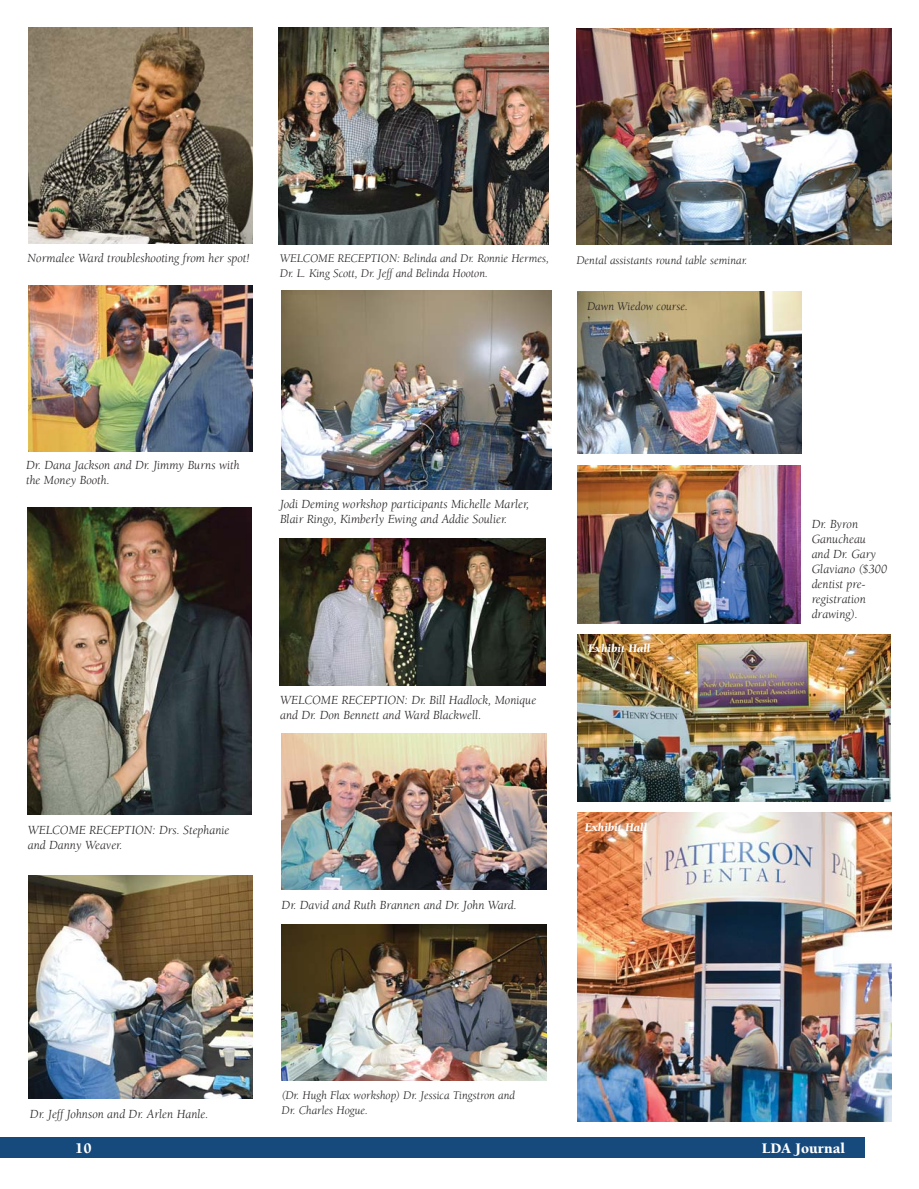
<style>
.page{position:relative;width:919px;height:1189px;background:#fff}
.page>*{position:absolute;margin:0;border:0;box-sizing:border-box;transform-origin:0 0}
.t1{font:900 15px "Berkeley";color:#fff}
.t2{font:italic 12.75px/15px "Berkeley";color:#231f20}
.t3{font:italic 12px/15px "Berkeley";color:#231f20}
.t4{font:italic 900 12px "Berkeley";color:#fff}
</style>
<div class="page">
<div style="left:0;top:1137px;width:865px;height:20px;background:#174a7c"></div>
<img style="left:29px;top:27px;width:223px;height:216px">
<img style="left:279px;top:539px;width:266px;height:146px">
<img style="left:281px;top:733px;width:266px;height:156px">
<img style="left:281px;top:924px;width:266px;height:156px">
<img style="left:281px;top:291px;width:270px;height:198px">
<img style="left:28px;top:285px;width:224px;height:167px">
<img style="left:577px;top:465px;width:224px;height:158px">
<img style="left:577px;top:634px;width:313px;height:168px">
<img style="left:577px;top:812px;width:314px;height:309px">
<img style="left:28px;top:507px;width:223px;height:308px">
<img style="left:29px;top:875px;width:223px;height:223px">
<img style="left:278px;top:28px;width:270px;height:216px">
<img style="left:576px;top:28px;width:316px;height:216px">
<img style="left:578px;top:291px;width:223px;height:163px">
<p class="t2" style="left:28px;top:252px;width:223px">Normalee Ward troubleshooting from her spot!</p>
<p class="t3" style="left:280px;top:252px;width:271px">WELCOME RECEPTION: Belinda and Dr. Ronnie Hermes,<br>Dr. L. King Scott, Dr. Jeff and Belinda Hooton.</p>
<p class="t3" style="left:576px;top:254px;width:172px">Dental assistants round table seminar.</p>
<p class="t3" style="left:587px;top:299px;width:102px">Dawn Wiedow course.</p>
<p class="t2" style="left:26px;top:459px;width:215px">Dr. Dana Jackson and Dr. Jimmy Burns with the Money Booth.</p>
<p class="t2" style="left:280px;top:498px;width:251px">Jodi Deming workshop participants Michelle Marler,<br>Blair Ringo, Kimberly Ewing and Addie Soulier.</p>
<p class="t2" style="left:280px;top:693px;width:258px">WELCOME RECEPTION: Dr. Bill Hadlock, Monique and Dr. Don Bennett and Ward Blackwell.</p>
<p class="t4" style="left:588px;top:643px;width:64px">Exhibit Hall</p>
<p class="t2" style="left:28px;top:823px;width:203px">WELCOME RECEPTION: Drs. Stephanie</p>
<p class="t4" style="left:585px;top:823px;width:64px">Exhibit Hall</p>
<p class="t2" style="left:28px;top:838px;width:96px">and Danny Weaver.</p>
<p class="t2" style="left:281px;top:898px;width:237px">Dr. David and Ruth Brannen and Dr. John Ward.</p>
<p class="t2" style="left:811px;top:517px;width:77px">Dr. Byron<br>Ganucheau and Dr. Gary<br>Glaviano ($300 dentist pre&shy;registration drawing).</p>
<p class="t2" style="left:30px;top:1108px;width:180px">Dr. Jeff Johnson and Dr. Arlen Hanle.</p>
<p class="t3" style="left:281px;top:1089px;width:235px">(Dr. Hugh Flax workshop) Dr. Jessica Tingstron and<br>Dr. Charles Hogue.</p>
<p class="t1" style="left:75px;top:1142px;width:18px">10</p>
<p class="t1" style="left:762px;top:1142px;width:85px">LDA Journal</p>
</div>
